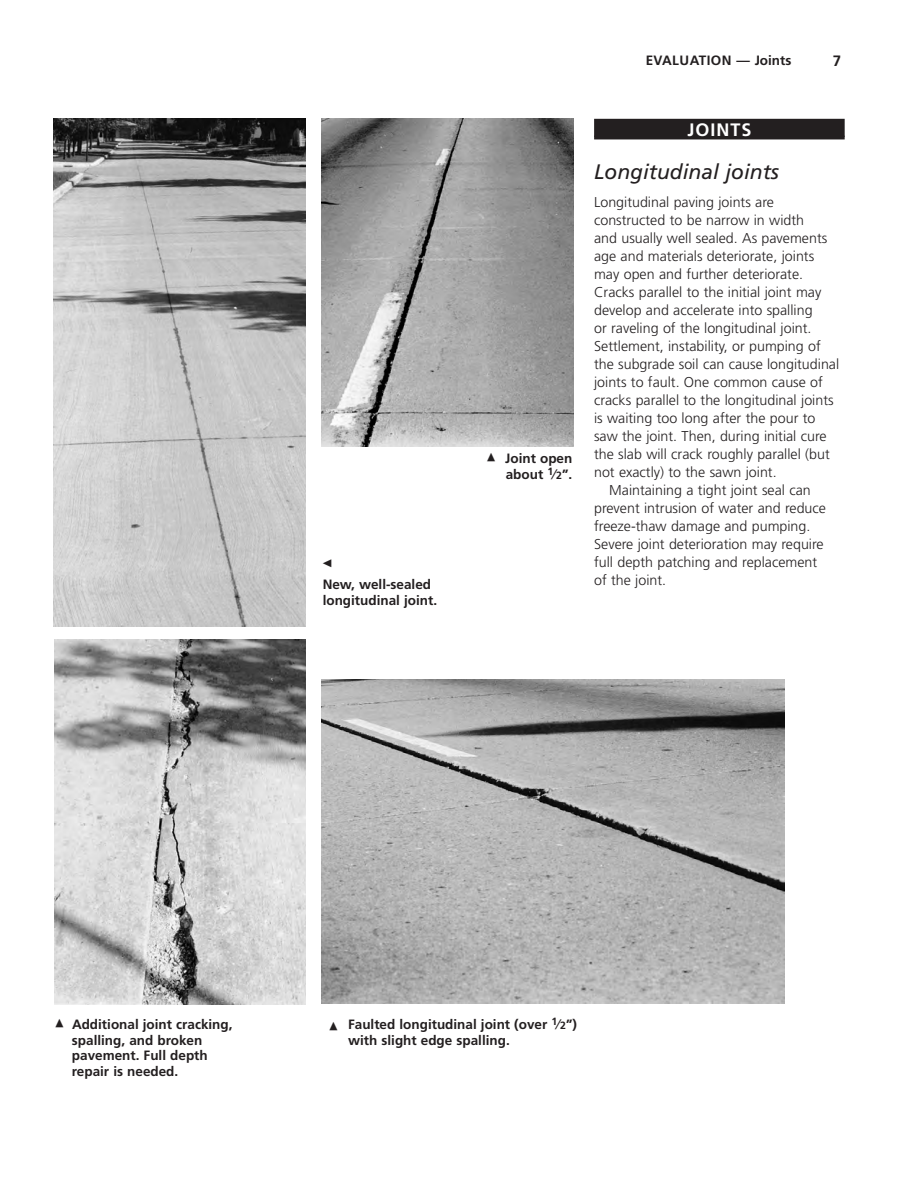
<style>
.page{position:relative;width:918px;height:1188px;background:#fff}
.page>*{position:absolute;margin:0;border:0;box-sizing:border-box;transform-origin:0 0}
.t1{font:italic 21px "Frutiger";color:#231f20}
.t2{font:700 18px "Frutiger";letter-spacing:.055em;color:#fff}
.t3{font:700 15px "Frutiger";color:#231f20}
.t4{font:300 14.25px "Frutiger";color:#231f20}
.t5{font:700 13.5px/15.8px "Frutiger";color:#231f20}
.s1{font-size:10.5px}
</style>
<div class="page">
<div style="left:594px;top:119px;width:251px;height:18px;background:#231f20"></div>
<hr style="left:594px;top:136px;width:251px;height:3px;background:#231f20">
<img style="left:54px;top:119px;width:252px;height:508px">
<img style="left:321px;top:680px;width:464px;height:324px">
<img style="left:322px;top:119px;width:252px;height:328px">
<img style="left:54px;top:639px;width:252px;height:365px">
<p class="t5" style="left:646px;top:53px;width:147px">EVALUATION — Joints</p>
<p class="t3" style="left:833px;top:54px;width:10px">7</p>
<p class="t5" style="left:505px;top:452px;width:69px">Joint open about <sup>1</sup>⁄<span class="s1">2</span>”.</p>
<p class="t2" style="left:687px;top:122px;width:65px">JOINTS</p>
<h1 class="t1" style="left:594px;top:163px;width:186px">Longitudinal joints</h1>
<p class="t4" style="left:594px;top:196px;width:181px">Longitudinal paving joints are</p>
<p class="t4" style="left:594px;top:214px;width:211px">constructed to be narrow in width</p>
<p class="t4" style="left:594px;top:232px;width:235px">and usually well sealed. As pavements</p>
<p class="t4" style="left:594px;top:250px;width:222px">age and materials deteriorate, joints</p>
<p class="t4" style="left:594px;top:268px;width:211px">may open and further deteriorate.</p>
<p class="t4" style="left:594px;top:286px;width:229px">Cracks parallel to the initial joint may</p>
<p class="t4" style="left:594px;top:304px;width:220px">develop and accelerate into spalling</p>
<p class="t4" style="left:594px;top:322px;width:219px">or raveling of the longitudinal joint.</p>
<p class="t4" style="left:594px;top:340px;width:228px">Settlement, instability, or pumping of</p>
<p class="t4" style="left:594px;top:358px;width:247px">the subgrade soil can cause longitudinal</p>
<p class="t4" style="left:594px;top:376px;width:230px">joints to fault. One common cause of</p>
<p class="t4" style="left:594px;top:394px;width:241px">cracks parallel to the longitudinal joints</p>
<p class="t4" style="left:594px;top:412px;width:223px">is waiting too long after the pour to</p>
<p class="t4" style="left:594px;top:430px;width:234px">saw the joint. Then, during initial cure</p>
<p class="t4" style="left:594px;top:448px;width:237px">the slab will crack roughly parallel (but</p>
<p class="t4" style="left:594px;top:466px;width:184px">not exactly) to the sawn joint.</p>
<p class="t4" style="left:609px;top:484px;width:203px">Maintaining a tight joint seal can</p>
<p class="t4" style="left:594px;top:502px;width:233px">prevent intrusion of water and reduce</p>
<p class="t4" style="left:594px;top:520px;width:218px">freeze-thaw damage and pumping.</p>
<p class="t4" style="left:594px;top:538px;width:231px">Severe joint deterioration may require</p>
<p class="t4" style="left:594px;top:556px;width:225px">full depth patching and replacement</p>
<p class="t5" style="left:323px;top:577px;width:110px">New, well-sealed</p>
<p class="t4" style="left:594px;top:574px;width:74px">of the joint.</p>
<p class="t5" style="left:323px;top:593px;width:116px">longitu dinal joint.</p>
<p class="t5" style="left:72px;top:1017px;width:162px">Additional joint cracking, spalling, and broken pavement. Full depth repair is needed.</p>
<p class="t5" style="left:348px;top:1017px;width:230px">Faulted longitudinal joint (over <sup>1</sup>⁄<span class="s1">2</span>”) with slight edge spalling.</p>
</div>
